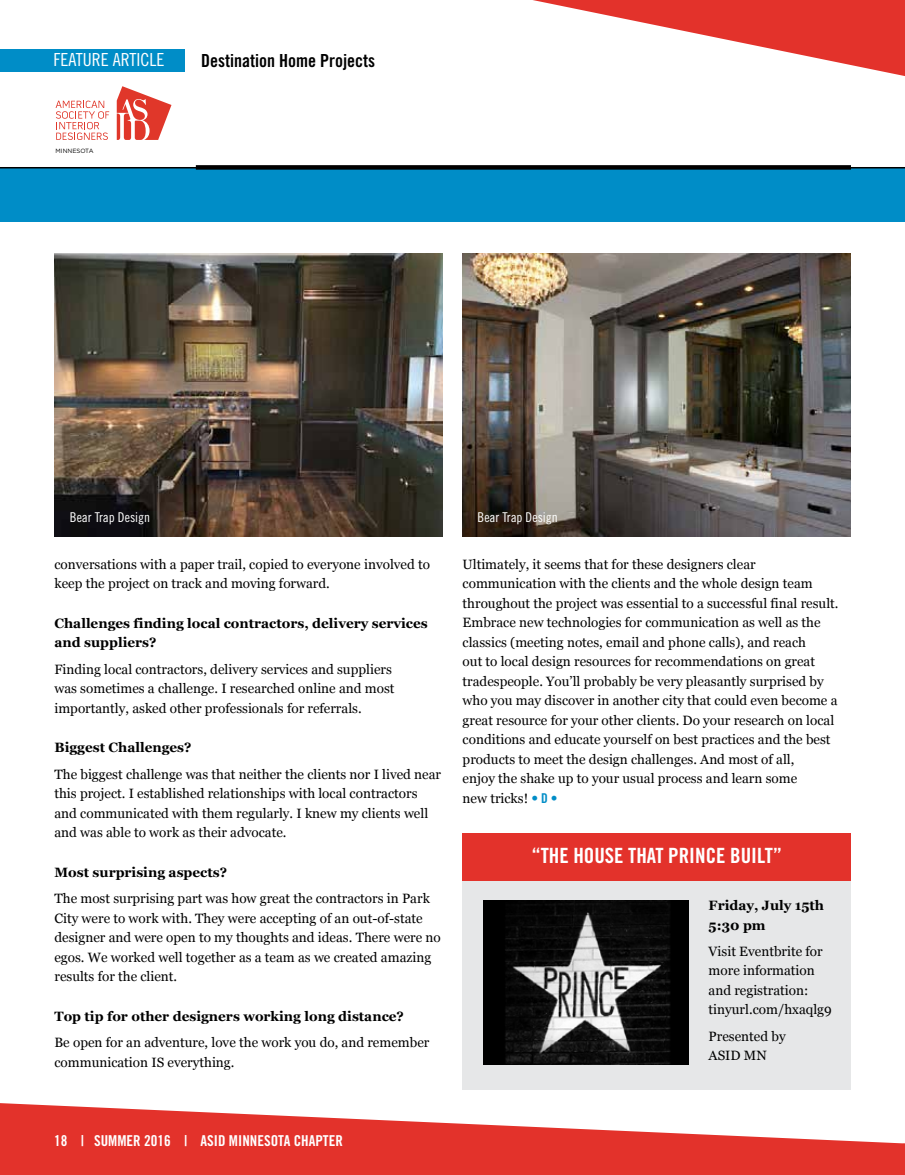
<style>
.page{position:relative;width:905px;height:1175px;background:#fff}
.page>*{position:absolute;margin:0;border:0;box-sizing:border-box;transform-origin:0 0}
.t1{font:21px "Trade Gothic LT Std Bd Cn 20";color:#fff}
.t2{font:18px "Trade Gothic LT Std Bd Cn 20";color:#000}
.t3{font:18px "Trade Gothic LT Std Cn 18";color:#fff}
.t4{font:15px "Trade Gothic LT Std Bd Cn 20";color:#fff}
.t5{font:13.5px/19.5px "Georgia";color:#000}
.t6{font:700 13.5px/19.5px "Georgia";color:#000}
.t7{font:13.5px "Trade Gothic LT Std Cn 18";color:#fff}
.t8{font:6.15px "Gotham";color:#000}
.s1{font-family:"Trade Gothic LT Std Bd Cn 20";color:#008dc7}
</style>
<div class="page">
<svg style="left:0;top:1103px;width:902px;height:71px;fill:#e3322b"></svg>
<hr style="left:902px;top:1143px;width:2px;height:31px;background:#e3322b">
<div style="left:0;top:168px;width:904px;height:53px;background:#008dc7"></div>
<svg style="left:533px;top:0;width:371px;height:76px"></svg>
<svg style="left:56px;top:101px;width:53px;height:39px"></svg>
<svg style="left:117px;top:86px;width:54px;height:54px"></svg>
<div style="left:0;top:49px;width:184px;height:22px;background:#008dc7"></div>
<hr style="left:0;top:167px;width:904px;height:1px;background:#000">
<div style="left:196px;top:165px;width:654px;height:5px;background:#000"></div>
<img style="left:462px;top:254px;width:388px;height:283px">
<img style="left:55px;top:254px;width:387px;height:283px">
<div style="left:462px;top:833px;width:389px;height:257px;background:#e6e7e8"></div>
<div style="left:462px;top:833px;width:389px;height:47px;background:#e3322b"></div>
<img style="left:483px;top:901px;width:205px;height:163px">
<h2 class="t3" style="left:53px;top:49px;width:112px">FEATURE ARTICLE</h2>
<h2 class="t2" style="left:201px;top:49px;width:175px">Destination Home Projects</h2>
<p class="t8" style="left:56px;top:147px;width:39px">MINNESOTA</p>
<p class="t7" style="left:70px;top:509px;width:82px">Bear Trap Design</p>
<p class="t7" style="left:477px;top:509px;width:82px">Bear Trap Design</p>
<p class="t5" style="left:54px;top:553px;width:377px">conversations with a paper trail, copied to everyone involved to keep the project on track and moving forward.</p>
<p class="t6" style="left:54px;top:613px;width:375px">Challenges finding local contractors, delivery services and suppliers?</p>
<p class="t5" style="left:54px;top:658px;width:341px">Finding local contractors, delivery services and suppliers was sometimes a challenge. I researched online and most importantly, asked other professionals for referrals.</p>
<p class="t6" style="left:54px;top:737px;width:139px">Biggest Challenges?</p>
<p class="t5" style="left:54px;top:763px;width:388px">The biggest challenge was that neither the clients nor I lived near this project. I established relationships with local contractors and communicated with them regularly. I knew my clients well and was able to work as their advocate.</p>
<p class="t6" style="left:54px;top:861px;width:174px">Most surprising aspects?</p>
<p class="t5" style="left:54px;top:888px;width:388px">The most surprising part was how great the contractors in Park City were to work with. They were accepting of an out-of-state designer and were open to my thoughts and ideas. There were no egos. We worked well together as a team as we created amazing results for the client.</p>
<p class="t6" style="left:54px;top:1005px;width:351px">Top tip for other designers working long distance?</p>
<p class="t5" style="left:54px;top:1032px;width:376px">Be open for an adventure, love the work you do, and remember communication IS everything.</p>
<p class="t5" style="left:462px;top:553px;width:377px">Ultimately, it seems that for these designers clear communication with the clients and the whole design team throughout the project was essential to a successful final result.<br>Embrace new technologies for communication as well as the classics (meeting notes, email and phone calls), and reach<br>out to local design resources for recommendations on great tradespeople. You’ll probably be very pleasantly surprised by who you may discover in another city that could even become a great resource for your other clients. Do your research on local conditions and educate yourself on best practices and the best products to meet the design challenges. And most of all,<br>enjoy the shake up to your usual process and learn some<br>new tricks! <span class="s1">• D •</span></p>
<h1 class="t1" style="left:531px;top:843px;width:252px">“THE HOUSE THAT PRINCE BUILT”</h1>
<p class="t6" style="left:708px;top:895px;width:117px">Friday, July 15th<br>5:30 pm</p>
<p class="t5" style="left:708px;top:940px;width:125px">Visit Eventbrite for more information and registration: tinyurl.com/hxaqlg9</p>
<p class="t5" style="left:708px;top:1025px;width:79px">Presented by<br>ASID MN</p>
<p class="t4" style="left:54px;top:1131px;width:290px">18 | SUMMER 2016 | ASID MINNESOTA CHAPTER</p>
</div>
